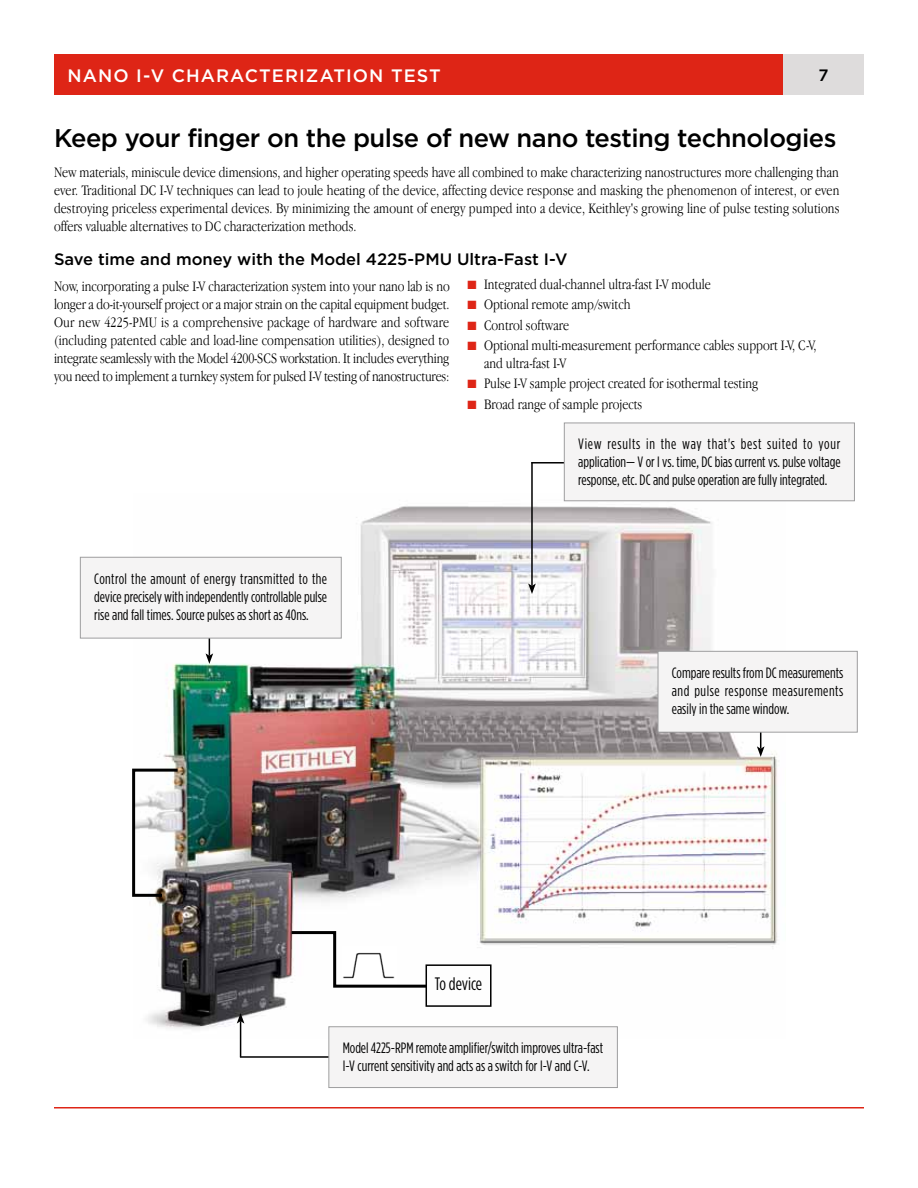
<style>
.page{position:relative;width:918px;height:1188px;background:#fff}
.page>*{position:absolute;margin:0;border:0;box-sizing:border-box;transform-origin:0 0}
.t1{font:500 25.5px "Gotham";letter-spacing:-.02em;color:#000}
.t2{font:500 18px "Gotham";letter-spacing:.2em;color:#fff}
.t3{font:18px "Gotham Condensed";letter-spacing:-.005em;color:#000}
.t4{font:500 16.5px "Gotham";color:#000}
.t5{font:300 condensed 15px/18px "Garamond IT Cby BT";color:#000;text-align:justify}
.t6{font:15px/18px "Gotham Condensed";color:#000;text-align:justify}
.s1{color:#de2516}
</style>
<div class="page">
<div style="left:54px;top:54px;width:729px;height:40px;background:#de2516"></div>
<div style="left:783px;top:54px;width:81px;height:40px;background:#dedcdc"></div>
<hr style="left:54px;top:1107px;width:810px;height:1px;background:#de2516">
<img style="left:133px;top:493px;width:652px;height:545px">
<svg style="left:132px;top:767px;width:49px;height:131px"></svg>
<img style="left:342px;top:989px;width:55px;height:1px">
<div style="left:426px;top:964px;width:66px;height:43px;border:2px solid #000"></div>
<svg style="left:289px;top:930px;width:141px;height:59px"></svg>
<hr style="left:240px;top:1056px;width:89px;height:2px;background:#000">
<hr style="left:531px;top:462px;width:34px;height:2px;background:#000">
<hr style="left:240px;top:1021px;width:1px;height:36px;background:#000">
<svg style="left:237px;top:1013px;width:7px;height:11px"></svg>
<hr style="left:531px;top:462px;width:2px;height:124px;background:#000">
<svg style="left:528px;top:583px;width:8px;height:11px"></svg>
<svg style="left:206px;top:638px;width:7px;height:26px"></svg>
<svg style="left:757px;top:733px;width:8px;height:24px"></svg>
<div style="left:564px;top:423px;width:290px;height:78px;background:#f5f4f4"></div>
<div style="left:564px;top:423px;width:291px;height:78px;border:1px solid #9e9e9f"></div>
<div style="left:658px;top:651px;width:199px;height:81px;background:#f5f4f4"></div>
<div style="left:658px;top:651px;width:200px;height:82px;border:1px solid #9e9e9f"></div>
<div style="left:80px;top:557px;width:261px;height:81px;background:#f5f4f4"></div>
<div style="left:80px;top:557px;width:262px;height:81px;border:1px solid #9e9e9f"></div>
<div style="left:329px;top:1027px;width:288px;height:61px;background:#f5f4f4"></div>
<div style="left:328px;top:1026px;width:290px;height:62px;border:1px solid #9e9e9f"></div>
<p class="t2" style="left:68px;top:65px;width:149px">nano I-V charac</p>
<p class="t2" style="left:259px;top:65px;width:24px">teri</p>
<p class="t2" style="left:306px;top:65px;width:98px">zation Tes</p>
<p class="t2" style="left:429px;top:65px;width:13px">t</p>
<p class="t4" style="left:818px;top:66px;width:12px">7</p>
<h1 class="t1" style="left:54px;top:123px;width:784px">Keep your finger on the pulse of new nano testing technologies</h1>
<p class="t5" style="left:54px;top:163px;width:787px">New materials, miniscule device dimensions, and higher operating speeds have all combined to make characterizing nanostructures more challenging than ever. Traditional DC I-V techniques can lead to joule heating of the device, affecting device response and masking the phenomenon of interest, or even destroying priceless experimental devices. By minimizing the amount of energy pumped into a device, Keithley's growing line of pulse testing solutions offers valuable alternatives to DC characterization methods.</p>
<p class="t4" style="left:54px;top:250px;width:515px">Save time and money with the Model 4225-PMU Ultra-Fast I-V</p>
<p class="t5" style="left:54px;top:277px;width:397px">Now, incorporating a pulse I-V characterization system into your nano lab is no longer a do-it-yourself project or a major strain on the capital equipment budget.<br>Our new 4225-PMU is a comprehensive package of hardware and software (including patented cable and load-line compensation utilities), designed to integrate seamlessly with the Model 4200-SCS workstation. It includes everything you need to implement a turnkey system for pulsed I-V testing of nanostructures:</p>
<p class="t5" style="left:468px;top:275px;width:245px"><span class="s1">■</span> Integrated dual-channel ultra-fast I-V module</p>
<p class="t5" style="left:468px;top:295px;width:165px"><span class="s1">■</span> Optional remote amp/switch</p>
<p class="t5" style="left:468px;top:316px;width:103px"><span class="s1">■</span> Control software</p>
<p class="t5" style="left:484px;top:336px;width:334px;text-indent:-16px"><span class="s1">■</span> Optional multi-measurement performance cables support I-V, C-V, and ultra-fast I-V</p>
<p class="t5" style="left:468px;top:375px;width:292px"><span class="s1">■</span> Pulse I-V sample project created for isothermal testing</p>
<p class="t5" style="left:468px;top:395px;width:176px"><span class="s1">■</span> Broad range of sample projects</p>
<p class="t6" style="left:94px;top:569px;width:234px">Control the amount of energy transmitted to the device precisely with independently controllable pulse rise and fall times. Source pulses as short as 40ns.</p>
<p class="t6" style="left:578px;top:435px;width:264px">View results in the way that's best suited to your application— V or I vs. time, DC bias current vs. pulse voltage response, etc. DC and pulse operation are fully integrated.</p>
<p class="t6" style="left:672px;top:663px;width:173px">Compare results from DC measurements and pulse response measurements easily in the same window.</p>
<p class="t3" style="left:435px;top:974px;width:49px">To device</p>
<p class="t6" style="left:343px;top:1039px;width:262px">Model 4225-RPM remote amplifier/switch improves ultra-fast<br>I-V current sensitivity and acts as a switch for I-V and C-V.</p>
</div>
